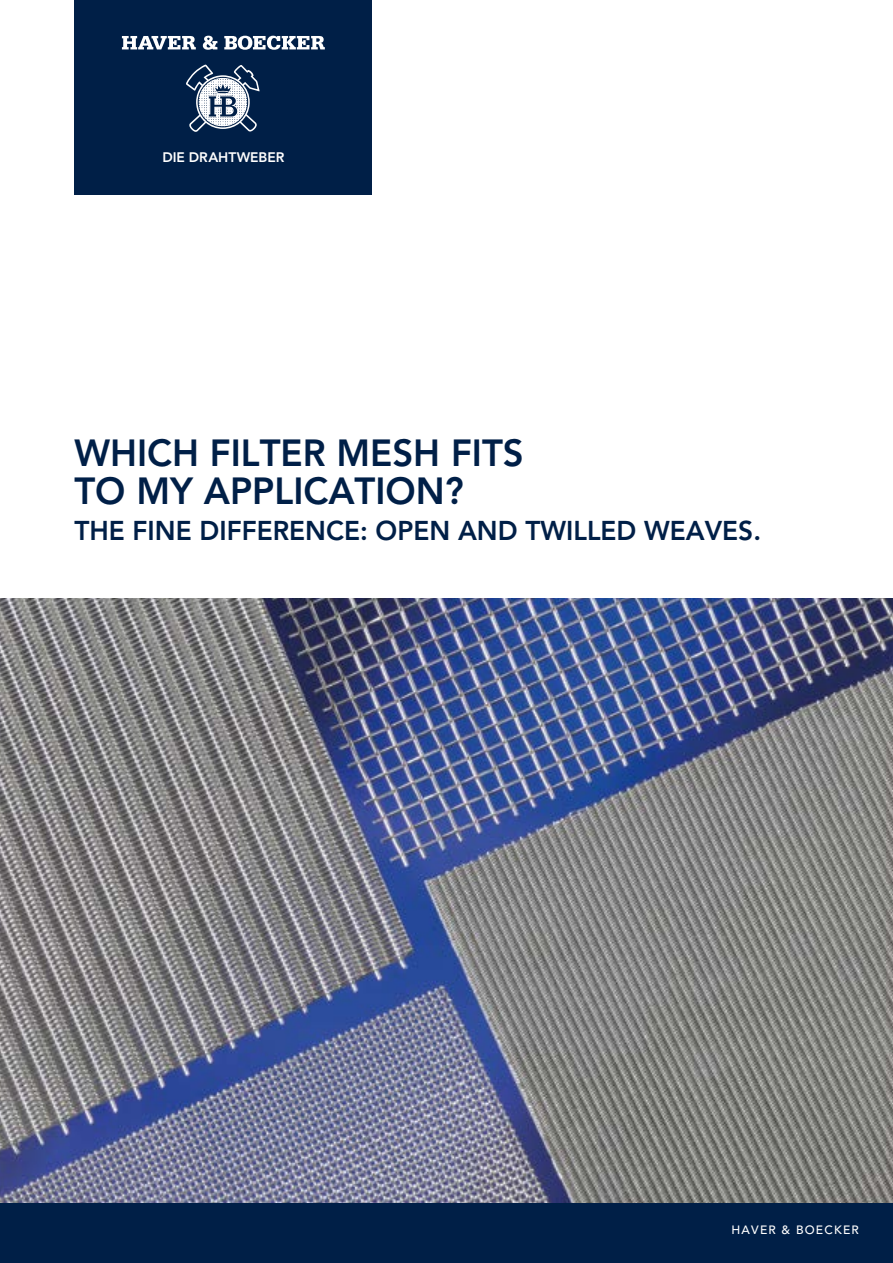
<style>
.page{position:relative;width:893px;height:1263px;background:#fff}
.page>*{position:absolute;margin:0;border:0;box-sizing:border-box;transform-origin:0 0}
.t1{font:800 37.5px/37.5px "Avenir LT Std";color:#001f47}
.t2{font:800 27px "Avenir LT Std";color:#001f47}
.t3{font:800 13.8px "Avenir LT Std";letter-spacing:-.005em;color:#fff}
.t4{font:500 12px "Avenir LT Std";letter-spacing:.1em;color:#fff}
</style>
<div class="page">
<div style="left:74px;top:0;width:298px;height:195px;background:#001f47"></div>
<svg style="left:186px;top:64px;width:74px;height:68px"></svg>
<svg style="left:122px;top:36px;width:74px;height:13px"></svg>
<svg style="left:203px;top:36px;width:14px;height:14px"></svg>
<svg style="left:224px;top:36px;width:101px;height:14px"></svg>
<div style="left:0;top:1199px;width:893px;height:64px;background:#001f47"></div>
<img style="left:0;top:598px;width:893px;height:604px">
<p class="t3" style="left:162px;top:149px;width:124px">DIE DRAHTWEBER</p>
<h1 class="t1" style="left:74px;top:435px;width:451px">WHICH FILTER MESH FITS<br>TO MY APPLICATION?</h1>
<p class="t2" style="left:74px;top:514px;width:688px">THE FINE DIFFERENCE: OPEN AND TWILLED WEAVES.</p>
<p class="t4" style="left:731px;top:1223px;width:129px">HAVER &amp; BOECKER</p>
</div>
